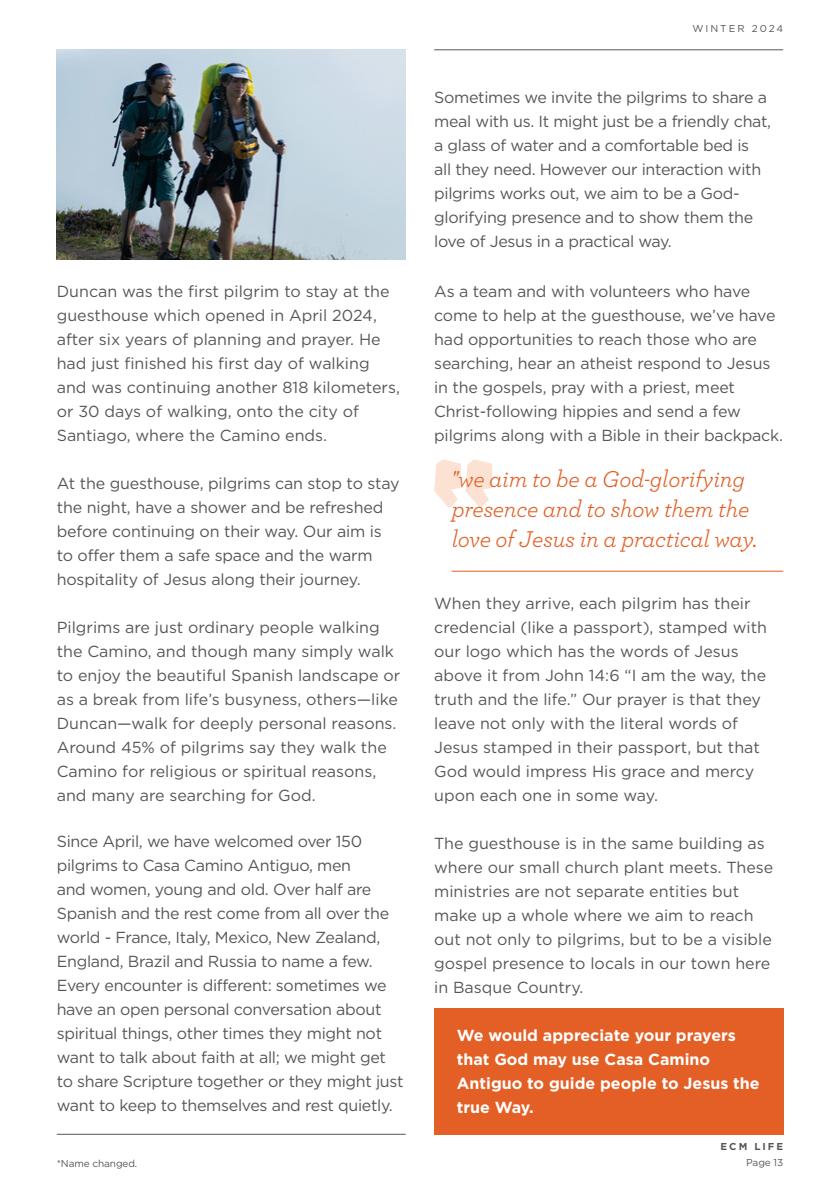
<style>
.page{position:relative;width:840px;height:1191px;background:#fff}
.page>*{position:absolute;margin:0;border:0;box-sizing:border-box;transform-origin:0 0}
.t1{font:italic 24px/30px "Archer";letter-spacing:-.01em;color:#e35f25}
.Mini_Bullets{font:16px/24px "Gotham HTF";letter-spacing:-.01em;color:#575756}
.Mini_Bullets-2{font:700 16px/24px "Gotham HTF";color:#fff}
.t2{font:700 10px/16px "Gotham HTF";letter-spacing:.2em;color:#575756;text-align:right}
.t3{font:10px "Gotham HTF";letter-spacing:-.01em;color:#575756}
.t4{font:10px "Gotham HTF";letter-spacing:.2em;color:#575756}
.s1{font-weight:400}
</style>
<div class="page">
<div style="left:434px;top:1008px;width:348px;height:126px;background:#e35f25"></div>
<svg style="left:434px;top:459px;width:58px;height:49px"></svg>
<hr style="left:451px;top:571px;width:331px;height:1px;background:#e35f25">
<hr style="left:434px;top:49px;width:348px;height:1px;background:#575756">
<hr style="left:57px;top:1134px;width:348px;height:1px;background:#575756">
<img style="left:57px;top:49px;width:348px;height:210px">
<p class="Mini_Bullets" style="left:57px;top:279px;width:344px">Duncan was the first pilgrim to stay at the guesthouse which opened in April 2024, after six years of planning and prayer. He had just finished his first day of walking and was continuing another 818 kilometers, or 30 days of walking, onto the city of Santiago, where the Camino ends.</p>
<p class="Mini_Bullets" style="left:57px;top:471px;width:344px">At the guesthouse, pilgrims can stop to stay the night, have a shower and be refreshed before continuing on their way. Our aim is to offer them a safe space and the warm hospitality of Jesus along their journey.</p>
<p class="Mini_Bullets" style="left:57px;top:615px;width:345px">Pilgrims are just ordinary people walking the Camino, and though many simply walk to enjoy the beautiful Spanish landscape or as a break from life’s busyness, others—like Duncan—walk for deeply personal reasons.<br>Around 45% of pilgrims say they walk the Camino for religious or spiritual reasons, and many are searching for God.</p>
<p class="Mini_Bullets" style="left:57px;top:829px;width:348px">Since April, we have welcomed over 150 pilgrims to Casa Camino Antiguo, men<br>and women, young and old. Over half are Spanish and the rest come from all over the world - France, Italy, Mexico, New Zealand, England, Brazil and Russia to name a few.<br>Every encounter is different: sometimes we have an open personal conversation about spiritual things, other times they might not want to talk about faith at all; we might get to share Scripture together or they might just want to keep to themselves and rest quietly.</p>
<p class="t3" style="left:57px;top:1158px;width:82px">*Name changed.</p>
<p class="t4" style="left:692px;top:22px;width:92px">WINTER 2024</p>
<p class="Mini_Bullets" style="left:434px;top:85px;width:338px">Sometimes we invite the pilgrims to share a meal with us. It might just be a friendly chat, a glass of water and a comfortable bed is<br>all they need. However our interaction with pilgrims works out, we aim to be a God&shy;glorifying presence and to show them the love of Jesus in a practical way.</p>
<p class="Mini_Bullets" style="left:434px;top:279px;width:350px">As a team and with volunteers who have come to help at the guesthouse, we’ve have had opportunities to reach those who are searching, hear an atheist respond to Jesus in the gospels, pray with a priest, meet Christ-following hippies and send a few pilgrims along with a Bible in their backpack.</p>
<p class="t1" style="left:451px;top:462px;width:307px">"we aim to be a God-glorifying presence and to show them the love of Jesus in a practical way.</p>
<p class="Mini_Bullets" style="left:434px;top:591px;width:334px">When they arrive, each pilgrim has their credencial (like a passport), stamped with our logo which has the words of Jesus above it from John 14:6 “I am the way, the truth and the life.” Our prayer is that they leave not only with the literal words of Jesus stamped in their passport, but that God would impress His grace and mercy upon each one in some way.</p>
<p class="Mini_Bullets" style="left:434px;top:831px;width:340px">The guesthouse is in the same building as where our small church plant meets. These ministries are not separate entities but make up a whole where we aim to reach out not only to pilgrims, but to be a visible gospel presence to locals in our town here in Basque Country.</p>
<p class="Mini_Bullets-2" style="left:456px;top:1023px;width:304px">We would appreciate your prayers that God may use Casa Camino<br>Antiguo to guide people to Jesus the true Way.</p>
<p class="t2" style="left:720px;top:1138px;width:64px">ECM LIFE<br><span class="s1">Page 13</span></p>
</div>
